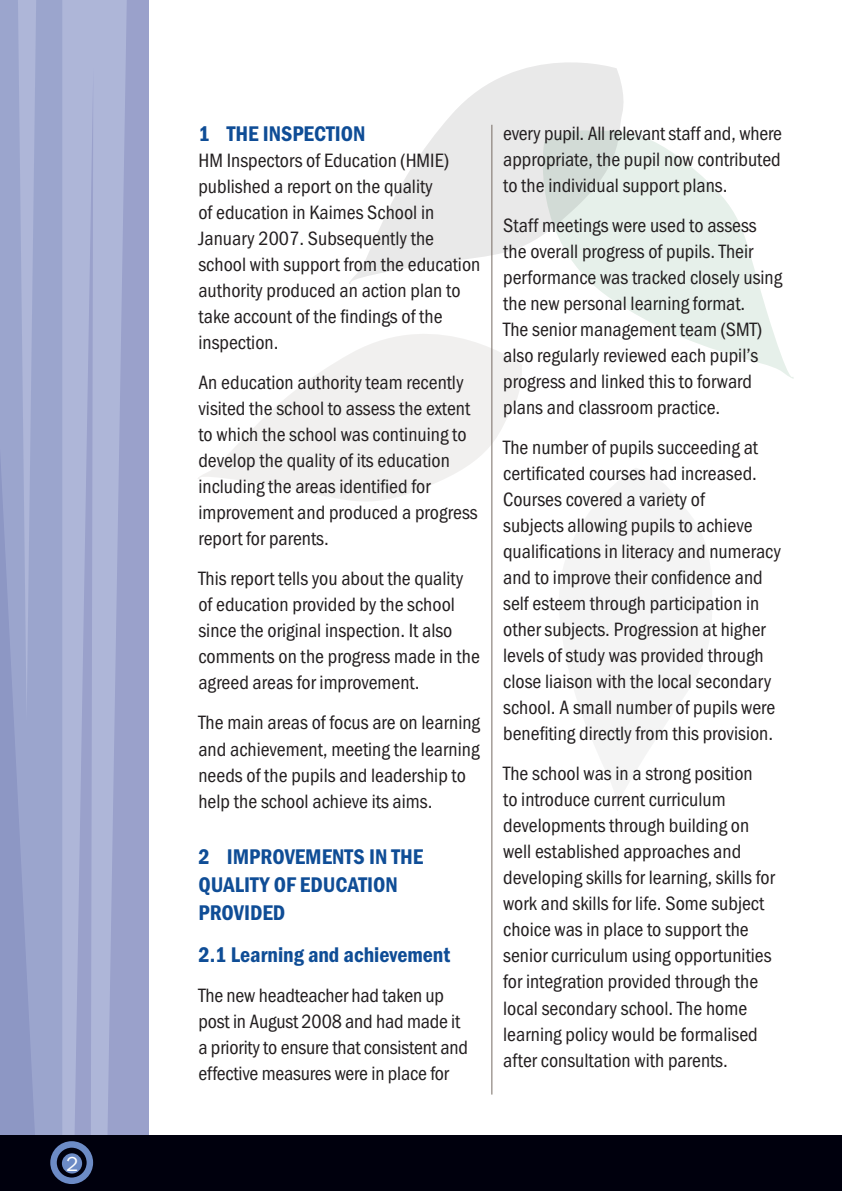
<style>
.page{position:relative;width:842px;height:1191px;background:#fff}
.page>*{position:absolute;margin:0;border:0;box-sizing:border-box;transform-origin:0 0}
.B_Head{font:22px/28px "Franklin Got URWT Dem Con";color:#0f4d96}
.C_Head_for_leaflet{font:22px "Franklin Got URWT Dem Con";color:#0f4d96}
.t1{font:21px "Franklin Got URWT Boo";color:#fff}
.D_Body{font:20px/26px "Franklin Got URWT Boo Con";color:#231f20}
</style>
<div class="page">
<svg style="left:597px;top:132px;width:197px;height:247px;fill:#e6f0ea"></svg>
<svg style="left:349px;top:62px;width:278px;height:226px;fill:#e9e9e9"></svg>
<svg style="left:198px;top:304px;width:324px;height:209px"></svg>
<svg style="left:559px;top:468px;width:153px;height:342px;fill:#f4f4f4"></svg>
<div style="left:0;top:0;width:148px;height:1191px;background:#9aa1cb"></div>
<svg style="left:62px;top:0;width:65px;height:1135px;fill:#aeb6d8"></svg>
<svg style="left:0;top:0;width:36px;height:1135px"></svg>
<div style="left:0;top:1135px;width:842px;height:56px;background:#00000d"></div>
<div style="left:50px;top:1141px;width:43px;height:43px;border:6px solid #6c8bc6;border-radius:50%"></div>
<div style="left:62px;top:1153px;width:20px;height:20px;background:#6c8bc6;border-radius:50%"></div>
<hr style="left:491px;top:125px;width:1px;height:969px;background:#756b63">
<p class="t1" style="left:66px;top:1152px;width:14px">2</p>
<p class="B_Head" style="left:198px;top:120px;width:168px">1 THE INSPECTION</p>
<p class="D_Body" style="left:198px;top:148px;width:283px">HM Inspectors of Education (HMIE) published a report on the quality<br>of education in Kaimes School in<br>January 2007. Subsequently the school with support from the education authority produced an action plan to take account of the findings of the inspection.</p>
<p class="D_Body" style="left:198px;top:370px;width:281px">An education authority team recently visited the school to assess the extent to which the school was continuing to develop the quality of its education including the areas identified for improvement and produced a progress report for parents.</p>
<p class="D_Body" style="left:198px;top:566px;width:283px">This report tells you about the quality of education provided by the school since the original inspection. It also comments on the progress made in the agreed areas for improvement.</p>
<p class="D_Body" style="left:198px;top:710px;width:283px">The main areas of focus are on learning and achievement, meeting the learning needs of the pupils and leadership to help the school achieve its aims.</p>
<p class="B_Head" style="left:198px;top:842px;width:226px">2 IMPROVEMENTS IN THE<br>QUALITY OF EDUCATION<br>PROVIDED</p>
<p class="C_Head_for_leaflet" style="left:198px;top:942px;width:253px">2.1 LEARNING AND ACHIEVEMENT</p>
<p class="D_Body" style="left:198px;top:982px;width:271px">The new headteacher had taken up post in August 2008 and had made it a priority to ensure that consistent and effective measures were in place for</p>
<p class="D_Body" style="left:503px;top:120px;width:280px;text-align:justify">every pupil. All relevant staff and, where appropriate, the pupil now contributed to the individual support plans.</p>
<p class="D_Body" style="left:503px;top:213px;width:281px">Staff meetings were used to assess the overall progress of pupils. Their performance was tracked closely using the new personal learning format.<br>The senior management team (SMT) also regularly reviewed each pupil’s progress and linked this to forward plans and classroom practice.</p>
<p class="D_Body" style="left:503px;top:435px;width:279px">The number of pupils succeeding at certificated courses had increased.<br>Courses covered a variety of<br>subjects allowing pupils to achieve qualifications in literacy and numeracy and to improve their confidence and self esteem through participation in other subjects. Progression at higher levels of study was provided through close liaison with the local secondary school. A small number of pupils were benefiting directly from this provision.</p>
<p class="D_Body" style="left:503px;top:761px;width:273px">The school was in a strong position<br>to introduce current curriculum developments through building on well established approaches and developing skills for learning, skills for work and skills for life. Some subject choice was in place to support the senior curriculum using opportunities for integration provided through the local secondary school. The home learning policy would be formalised after consultation with parents.</p>
</div>
